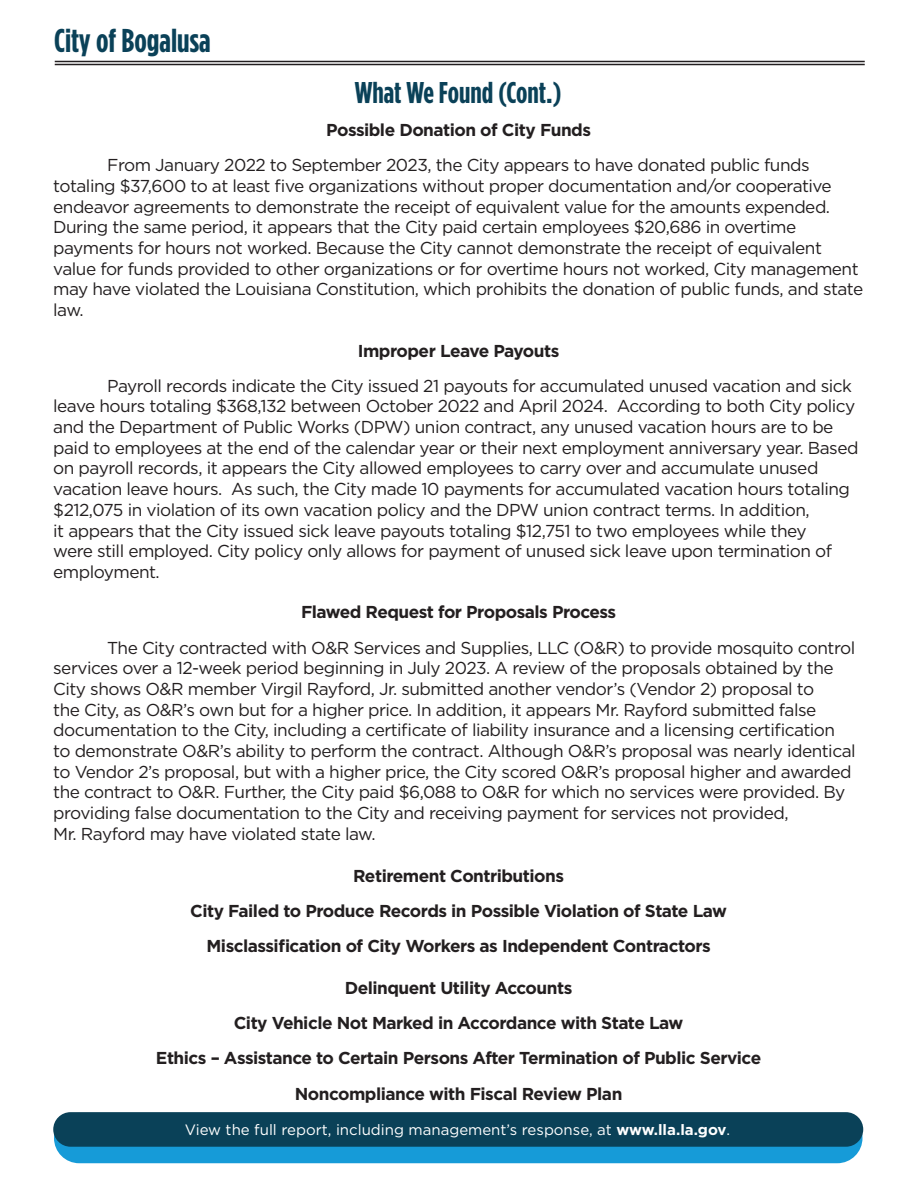
<style>
.page{position:relative;width:918px;height:1188px;background:#fff}
.page>*{position:absolute;margin:0;border:0;box-sizing:border-box;transform-origin:0 0}
.t1{font:700 33px "Gotham Condensed";color:#0a4158}
.t2{font:700 30px "Gotham Condensed";color:#0a4158}
.t3{font:17.25px/20.7px "Gotham";letter-spacing:-.03em;color:#231f20}
.t4{font:700 17.25px/35.4px "Gotham";letter-spacing:-.03em;color:#231f20;text-align:center}
.t5{font:15px "Gotham";color:#fff}
.s1{font-weight:700}
</style>
<div class="page">
<div style="left:54px;top:1113px;width:808px;height:50px;background:#169bd8;border-radius:25px"></div>
<div style="left:53px;top:1112px;width:810px;height:35px;background:#0a4158;border-radius:17px"></div>
<hr style="left:55px;top:61px;width:810px;height:1px;background:#231f20">
<hr style="left:55px;top:64px;width:810px;height:1px;background:#231f20">
<h1 class="t1" style="left:54px;top:21px;width:158px">City of Bogalusa</h1>
<h2 class="t2" style="left:355px;top:75px;width:208px">What We Found (Cont.)</h2>
<p class="t4" style="left:326px;top:112px;width:266px">Possible Donation of City Funds</p>
<p class="t3" style="left:53px;top:154px;width:812px;text-indent:54px">From January 2022 to September 2023, the City appears to have donated public funds totaling $37,600 to at least five organizations without proper documentation and/or cooperative endeavor agreements to demonstrate the receipt of equivalent value for the amounts expended.<br>During the same period, it appears that the City paid certain employees $20,686 in overtime payments for hours not worked. Because the City cannot demonstrate the receipt of equivalent value for funds provided to other organizations or for overtime hours not worked, City management may have violated the Louisiana Constitution, which prohibits the donation of public funds, and state law.</p>
<p class="t4" style="left:358px;top:333px;width:203px">Improper Leave Payouts</p>
<p class="t3" style="left:53px;top:375px;width:807px;text-indent:54px">Payroll records indicate the City issued 21 payouts for accumulated unused vacation and sick leave hours totaling $368,132 between October 2022 and April 2024. According to both City policy and the Department of Public Works (DPW) union contract, any unused vacation hours are to be paid to employees at the end of the calendar year or their next employment anniversary year. Based on payroll records, it appears the City allowed employees to carry over and accumulate unused vacation leave hours. As such, the City made 10 payments for accumulated vacation hours totaling $212,075 in violation of its own vacation policy and the DPW union contract terms. In addition,<br>it appears that the City issued sick leave payouts totaling $12,751 to two employees while they<br>were still employed. City policy only allows for payment of unused sick leave upon termination of employment.</p>
<p class="t4" style="left:301px;top:595px;width:317px">Flawed Request for Proposals Process</p>
<p class="t3" style="left:53px;top:637px;width:804px;text-indent:54px">The City contracted with O&amp;R Services and Supplies, LLC (O&amp;R) to provide mosquito control services over a 12-week period beginning in July 2023. A review of the proposals obtained by the City shows O&amp;R member Virgil Rayford, Jr. submitted another vendor’s (Vendor 2) proposal to<br>the City, as O&amp;R’s own but for a higher price. In addition, it appears Mr. Rayford submitted false documentation to the City, including a certificate of liability insurance and a licensing certification to demonstrate O&amp;R’s ability to perform the contract. Although O&amp;R’s proposal was nearly identical to Vendor 2’s proposal, but with a higher price, the City scored O&amp;R’s proposal higher and awarded the contract to O&amp;R. Further, the City paid $6,088 to O&amp;R for which no services were provided. By providing false documentation to the City and receiving payment for services not provided,<br>Mr. Rayford may have violated state law.</p>
<p class="t4" style="left:190px;top:858px;width:538px">Retirement Contributions<br>City Failed to Produce Records in Possible Violation of State Law<br>Misclassification of City Workers as Independent Contractors</p>
<p class="t4" style="left:156px;top:970px;width:607px">Delinquent Utility Accounts<br>City Vehicle Not Marked in Accordance with State Law<br>Ethics – Assistance to Certain Persons After Termination of Public Service Noncompliance with Fiscal Review Plan</p>
<p class="t5" style="left:185px;top:1121px;width:547px">View the full report, including management’s response, at <span class="s1">www.lla.la.gov</span>.</p>
</div>
